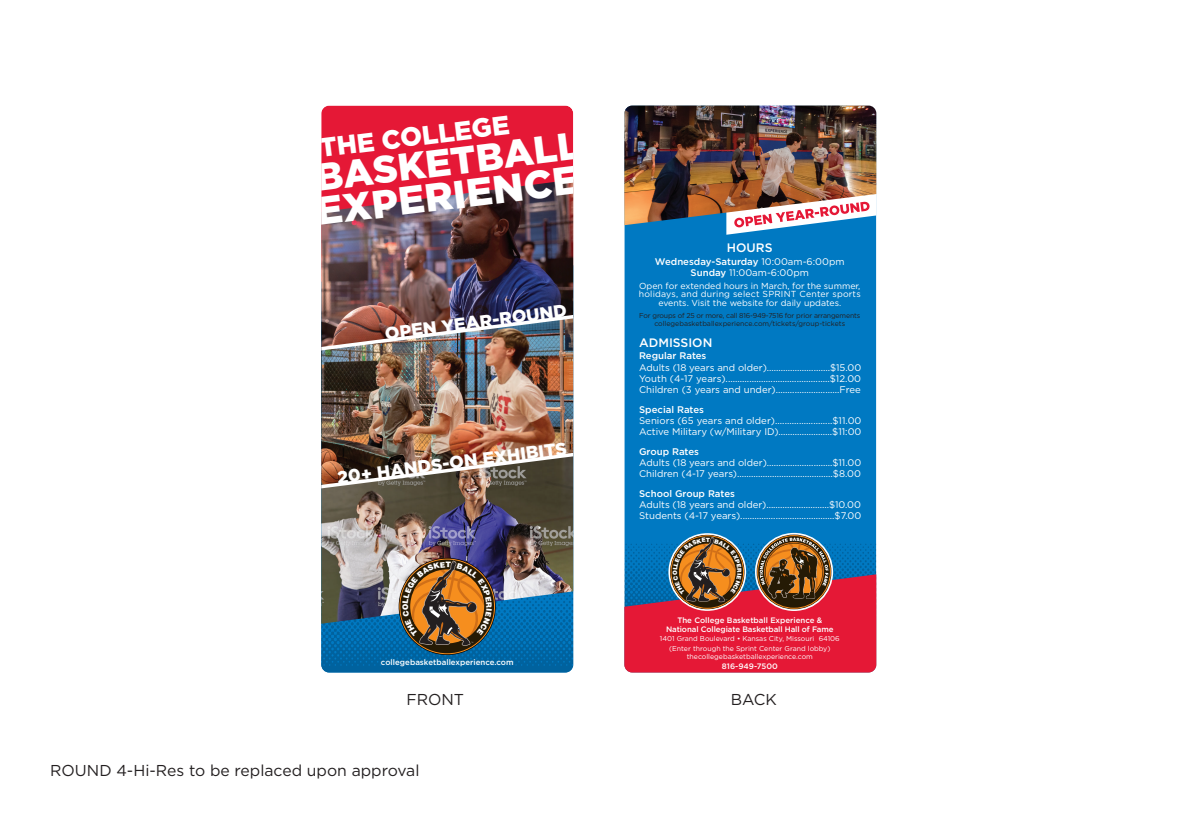
<style>
.page{position:relative;width:1197px;height:819px;background:#fff}
.page>*{position:absolute;margin:0;border:0;box-sizing:border-box;transform-origin:0 0}
.t1{font:900 39.38px "Gotham HTF";color:#fff}
.t2{font:900 38.41px "Gotham HTF";color:#fff}
.t3{font:900 26.51px "Gotham HTF";color:#fff}
.t4{font:900 17.68px "Gotham HTF";color:#fff}
.t5{font:15.75px "Gotham HTF";color:#231f20}
.t6{font:500 12.25px "Gotham HTF";color:#fff}
.t7{font:9.62px/11.4px "Gotham HTF";color:#fff}
.t8{font:500 9.62px "Gotham HTF";color:#fff}
.t9{font:8.75px/8.8px "Gotham HTF";color:#fff;text-align:center}
.t10{font:500 7.96px "Gotham HTF";letter-spacing:.005em;color:#fff}
.t11{font:500 7.88px/8.8px "Gotham HTF";letter-spacing:-.01em;color:#fff;text-align:center}
.t12{font:7px/9.6px "Gotham HTF";color:#fff;text-align:center}
.t13{font:7px/7.9px "Gotham HTF";letter-spacing:-.025em;color:#231f20;text-align:center}
.s1{font-weight:500}
</style>
<div class="page">
<div style="left:624px;top:225px;width:252px;height:312px;background:#0079c2"></div>
<svg style="left:726px;top:225px;width:150px;height:10px"></svg>
<img style="left:624px;top:106px;width:252px;height:119px">
<div style="left:321px;top:106px;width:252px;height:74px;background:#e51836"></div>
<img style="left:321px;top:180px;width:252px;height:127px">
<img style="left:321px;top:357px;width:252px;height:88px">
<img style="left:321px;top:307px;width:252px;height:50px">
<img style="left:321px;top:495px;width:252px;height:66px">
<img style="left:321px;top:445px;width:252px;height:50px">
<svg style="left:624px;top:537px;width:252px;height:136px;background:#a13d4d"></svg>
<svg style="left:321px;top:561px;width:252px;height:112px;background:#476a7c"></svg>
<h3 class="t3" style="left:318px;top:133px;width:192px;rotate:-7deg">THE COLLEGE</h3>
<h2 class="t2" style="left:313px;top:156px;width:268px;rotate:-7deg">BASKETBALL</h2>
<h1 class="t1" style="left:314px;top:189px;width:266px;rotate:-7deg">EXPERIENCE</h1>
<h3 class="t4" style="left:384px;top:323px;width:185px;rotate:-7deg">OPEN YEAR-ROUND</h3>
<h3 class="t4" style="left:336px;top:467px;width:233px;rotate:-7deg">20+ HANDS-ON EXHIBITS</h3>
<p class="t10" style="left:381px;top:658px;width:134px">collegebasketballexperience.com</p>
<h3 class="t5" style="left:406px;top:691px;width:59px">FRONT</h3>
<h3 class="t5" style="left:50px;top:762px;width:371px">ROUND 4-Hi-Res to be replaced upon approval</h3>
<p class="t6" style="left:727px;top:241px;width:47px">HOURS</p>
<p class="t7" style="left:655px;top:255px;width:191px;text-align:center"><span class="s1">Wednesday-Saturday</span> 10:00am-6:00pm<br><span class="s1">Sunday</span> 11:00am-6:00pm</p>
<p class="t9" style="left:639px;top:281px;width:223px">Open for extended hours in March, for the summer, holidays, and during select SPRINT Center sports events. Visit the website for daily updates.</p>
<p class="t13" style="left:639px;top:312px;width:223px">For groups of 25 or more, call 816-949-7516 for prior arrangements collegebasketballexperience.com/tickets/group-tickets</p>
<p class="t6" style="left:639px;top:336px;width:75px">ADMISSION</p>
<p class="t8" style="left:639px;top:350px;width:69px">Regular Rates</p>
<p class="t7" style="left:639px;top:361px;width:224px;text-align:justify">Adults (18 years and older)...........................$15.00<br>Youth (4-17 years)............................................$12.00<br>Children (3 years and under)...........................Free</p>
<p class="t8" style="left:639px;top:404px;width:66px">Special Rates</p>
<p class="t7" style="left:639px;top:415px;width:224px">Seniors (65 years and older)........................$11.00<br>Active Military (w/Military ID).......................$11:00</p>
<p class="t8" style="left:639px;top:446px;width:61px">Group Rates</p>
<p class="t7" style="left:639px;top:457px;width:224px">Adults (18 years and older)............................$11.00<br>Children (4-17 years).........................................$8.00</p>
<p class="t8" style="left:639px;top:488px;width:97px">School Group Rates</p>
<p class="t7" style="left:639px;top:499px;width:224px">Adults (18 years and older)...........................$10.00<br>Students (4-17 years)........................................$7.00</p>
<p class="t11" style="left:666px;top:616px;width:169px">The College Basketball Experience &amp;<br>National Collegiate Basketball Hall of Fame</p>
<p class="t12" style="left:660px;top:634px;width:181px">1401 Grand Boulevard • Kansas City, Missouri 64106 (Enter through the Sprint Center Grand lobby)</p>
<p class="t12" style="left:687px;top:652px;width:128px">thecollegebasketballexperience.com</p>
<p class="t11" style="left:722px;top:661px;width:57px">816-949-7500</p>
<h3 class="t5" style="left:721px;top:691px;width:62px">BACK 2</h3>
<h3 class="t5" style="left:731px;top:691px;width:48px">BACK</h3>
</div>
